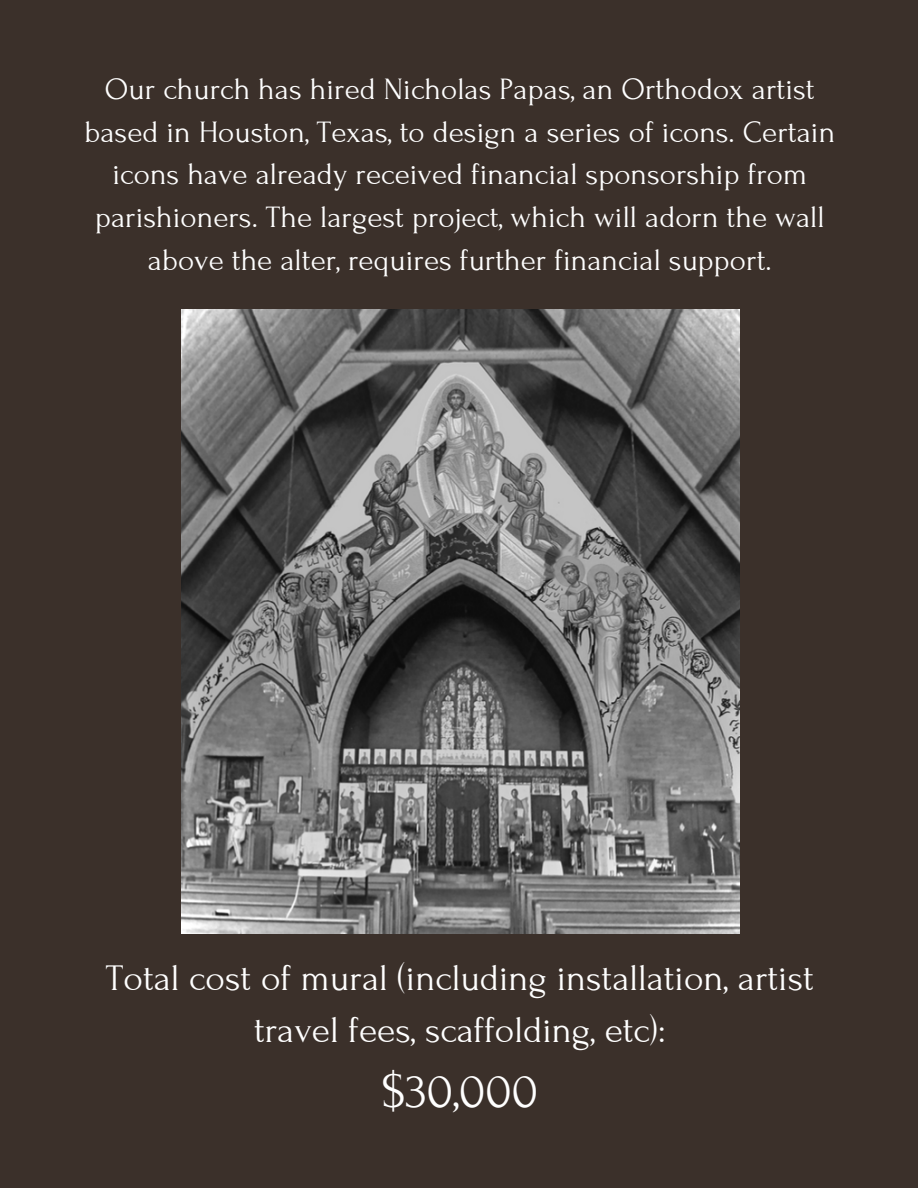
<style>
.page{position:relative;width:918px;height:1188px;background:#3b302a}
.page>*{position:absolute;margin:0;border:0;box-sizing:border-box;transform-origin:0 0}
.t1{font:49.5px "Forum";color:#fff}
.t2{font:37.5px/51.8px "Forum";color:#fff;text-align:center}
.t3{font:31.05px/42.8px "Forum";color:#fff;text-align:center}
</style>
<div class="page">
<img style="left:181px;top:310px;width:558px;height:624px">
<p class="t3" style="left:84px;top:68px;width:752px">Our church has hired Nicholas Papas, an Orthodox artist based in Houston, Texas, to design a series of icons. Certain icons have already received financial sponsorship from parishioners. The largest project, which will adorn the wall above the alter, requires further financial support.</p>
<p class="t2" style="left:106px;top:953px;width:709px">Total cost of mural (including installation, artist travel fees, scaffolding, etc):</p>
<p class="t1" style="left:381px;top:1065px;width:158px">$30,000</p>
</div>
